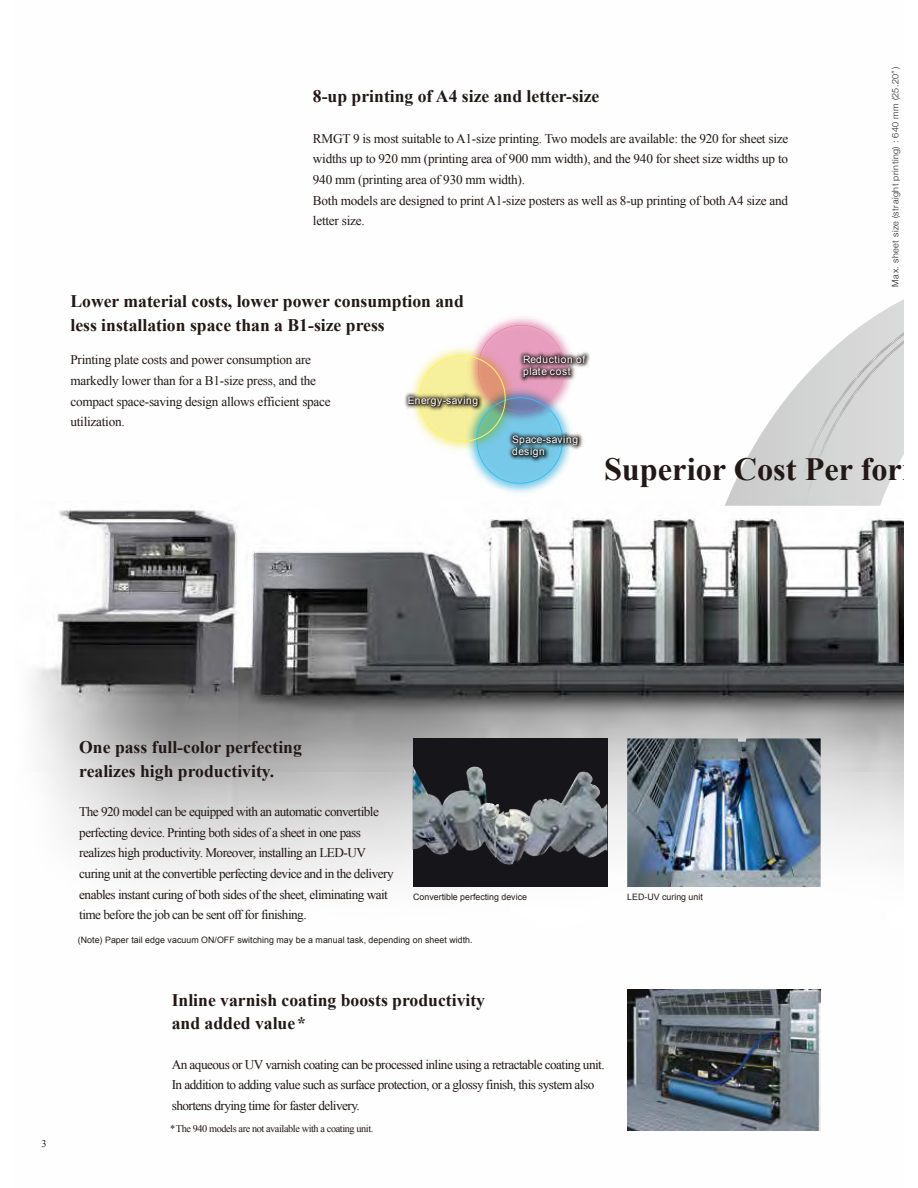
<style>
.page{position:relative;width:918px;height:1188px;background:#fff}
.page>*{position:absolute;margin:0;border:0;box-sizing:border-box;transform-origin:0 0}
.t1{font:700 32.4px "Times New Roman";color:#221815}
.t2{font:700 17.7px/23.5px "Times New Roman";color:#221815}
.t3{font:13.2px/20.5px "Times New Roman";letter-spacing:-.04em;color:#221815}
.t4{font:13.2px/20.5px "Times New Roman";letter-spacing:-.02em;color:#221815}
.t5{font:10.35px/12.3px "Arial";letter-spacing:.055em;color:#fff}
.t6{font:10.35px "Times New Roman";letter-spacing:-.04em;color:#221815}
.t7{font:300 9px "Helvetica Neue";letter-spacing:.055em;color:#221f20}
.t8{font:8.85px "Arial";letter-spacing:.005em;color:#221815}
</style>
<div class="page">
<img style="left:32px;top:509px;width:872px;height:378px">
<svg style="left:725px;top:403px;width:58px;height:103px"></svg>
<img style="left:783px;top:299px;width:121px;height:552px">
<img style="left:627px;top:989px;width:194px;height:142px">
<svg style="left:413px;top:738px;width:194px;height:149px;background:#3f4246"></svg>
<img style="left:627px;top:738px;width:194px;height:149px">
<img style="left:420px;top:347px;width:200px;height:194px">
<img style="left:411px;top:317px;width:151px;height:182px">
<svg style="left:414px;top:325px;width:154px;height:164px"></svg>
<img style="left:518px;top:349px;width:76px;height:36px">
<img style="left:521px;top:352px;width:70px;height:30px">
<img style="left:507px;top:429px;width:77px;height:35px">
<img style="left:511px;top:432px;width:69px;height:30px">
<img style="left:404px;top:390px;width:80px;height:23px">
<img style="left:406px;top:393px;width:75px;height:18px">
<img style="left:413px;top:841px;width:157px;height:24px">
<p class="t2" style="left:313px;top:84px;width:288px">8-up printing of A4 size and letter-size</p>
<p class="t4" style="left:313px;top:128px;width:477px">RMGT 9 is most suitable to A1-size printing. Two models are available: the 920 for sheet size widths up to 920 mm (printing area of 900 mm width), and the 940 for sheet size widths up to 940 mm (printing area of 930 mm width).<br>Both models are designed to print A1-size posters as well as 8-up printing of both A4 size and letter size.</p>
<p class="t2" style="left:70px;top:289px;width:395px">Lower material costs, lower power consumption and less installation space than a B1-size press</p>
<p class="t4" style="left:70px;top:350px;width:262px">Printing plate costs and power consumption are markedly lower than for a B1-size press, and the compact space-saving design allows efficient space utilization.</p>
<p class="t5" style="left:408px;top:394px;width:72px">Energy-saving</p>
<p class="t5" style="left:523px;top:353px;width:64px">Reduction of plate cost</p>
<p class="t7" style="left:888px;top:287px;width:221px;rotate:-90deg">Max. sheet size (straight printing) : 640 mm (25.20″)</p>
<p class="t5" style="left:512px;top:433px;width:67px">Space-saving design</p>
<p class="t1" style="left:604px;top:447px;width:326px">Superior Cost Per form</p>
<p class="t6" style="left:42px;top:1137px;width:7px">3</p>
<p class="t2" style="left:79px;top:735px;width:224px">One pass full-color perfecting realizes high productivity.</p>
<p class="t3" style="left:79px;top:801px;width:316px">The 920 model can be equipped with an automatic convertible perfecting device. Printing both sides of a sheet in one pass realizes high productivity. Moreover, installing an LED-UV curing unit at the convertible perfecting device and in the delivery enables instant curing of both sides of the sheet, eliminating wait time before the job can be sent off for finishing.</p>
<p class="t8" style="left:413px;top:891px;width:115px">Convertible perfecting device</p>
<p class="t8" style="left:627px;top:891px;width:77px">LED-UV curing unit</p>
<p class="t8" style="left:78px;top:934px;width:396px">(Note) Paper tail edge vacuum ON/OFF switching may be a manual task, depending on sheet width.</p>
<p class="t2" style="left:172px;top:988px;width:315px">Inline varnish coating boosts productivity and added value*</p>
<p class="t3" style="left:172px;top:1054px;width:434px">An aqueous or UV varnish coating can be processed inline using a retractable coating unit.<br>In addition to adding value such as surface protection, or a glossy finish, this system also shortens drying time for faster delivery.</p>
<p class="t6" style="left:170px;top:1121px;width:205px">*The 940 models are not available with a coating unit.</p>
</div>
